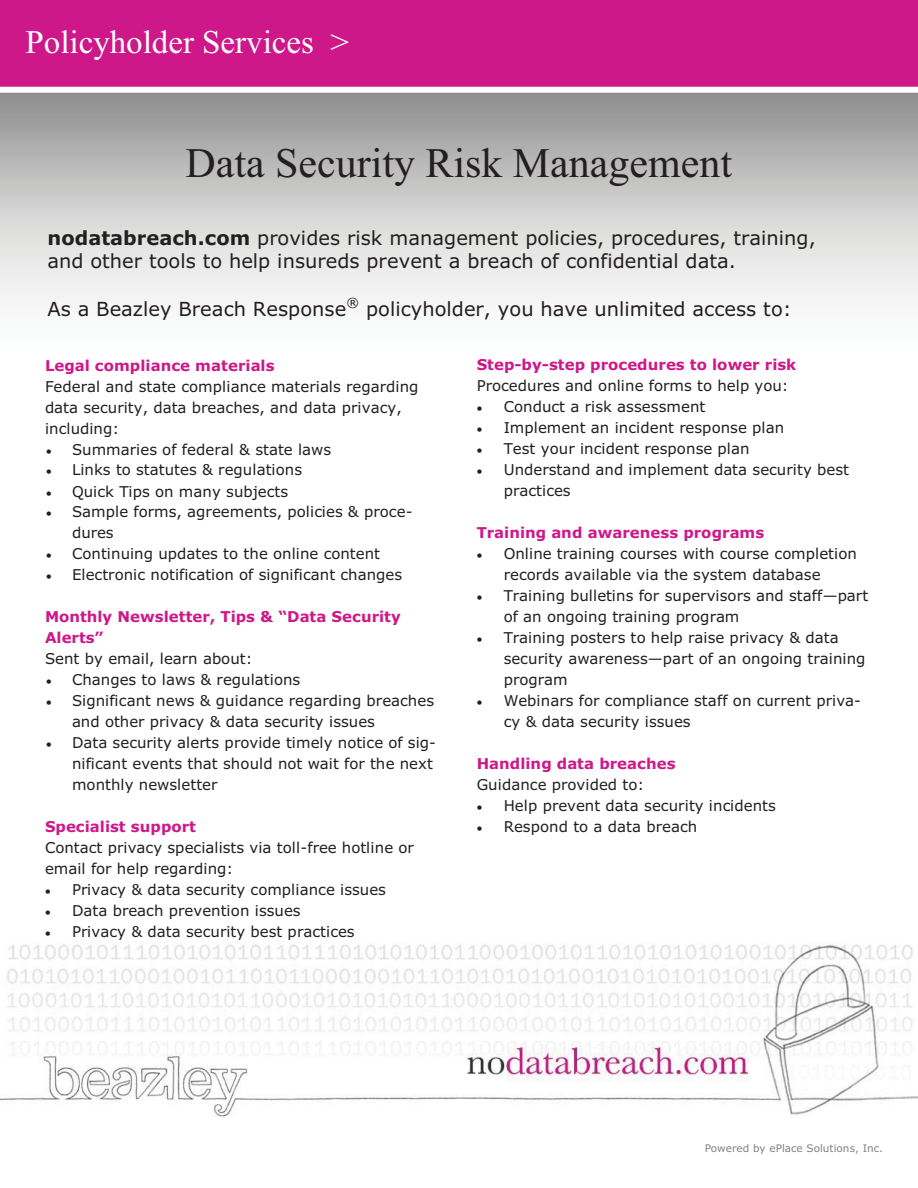
<style>
.page{position:relative;width:918px;height:1188px;background:#fff}
.page>*{position:absolute;margin:0;border:0;box-sizing:border-box;transform-origin:0 0}
.t1{font:42px "Times New Roman";color:#231f20}
.t2{font:33px "Times New Roman";color:#fff}
.t3{font:19.5px/23.5px "Verdana";color:#231f20}
.t4{font:15px/21px "Verdana";color:#231f20}
.t5{font:700 15px/20.9px "Verdana";color:#ce188a}
.t6{font:10.5px "Verdana";color:#808285}
.s1{font-weight:700}
</style>
<div class="page">
<img style="left:0;top:944px;width:918px;height:173px">
<svg style="left:0;top:93px;width:918px;height:207px;background:#c8c8c7"></svg>
<div style="left:0;top:0;width:918px;height:88px;background:#ce188a"></div>
<div style="left:0;top:87px;width:918px;height:6px;background:#fff"></div>
<h2 class="t2" style="left:26px;top:31px;width:325px">Policyholder Services &gt;</h2>
<h1 class="t1" style="left:185px;top:148px;width:548px">Data Security Risk Management</h1>
<h3 class="t3" style="left:48px;top:227px;width:770px"><span class="s1">nodatabreach.com</span> provides risk management policies, procedures, training, and other tools to help insureds prevent a breach of confidential data.</h3>
<h3 class="t3" style="left:48px;top:299px;width:746px">As a Beazley Breach Response<sup>®</sup> policyholder, you have unlimited access to:</h3>
<p class="t5" style="left:45px;top:356px;width:231px">Legal compliance materials</p>
<p class="t4" style="left:45px;top:377px;width:375px">Federal and state compliance materials regarding</p>
<p class="t4" style="left:45px;top:398px;width:358px">data security, data breaches, and data privacy,</p>
<p class="t4" style="left:45px;top:419px;width:76px">including:</p>
<p class="t4" style="left:72px;top:440px;width:261px">Summaries of federal &amp; state laws</p>
<p class="t4" style="left:72px;top:461px;width:232px">Links to statutes &amp; regulations</p>
<p class="t4" style="left:72px;top:482px;width:218px">Quick Tips on many subjects</p>
<p class="t4" style="left:72px;top:503px;width:342px">Sample forms, agreements, policies &amp; proce-</p>
<p class="t4" style="left:72px;top:524px;width:43px">dures</p>
<p class="t4" style="left:72px;top:545px;width:310px">Continuing updates to the online content</p>
<p class="t4" style="left:72px;top:566px;width:332px">Electronic notification of significant changes</p>
<p class="t5" style="left:45px;top:608px;width:357px">Monthly Newsletter, Tips &amp; “Data Security<br>Alerts”</p>
<p class="t4" style="left:72px;top:650px;width:366px;text-indent:-27px">Sent by email, learn about:<br>Changes to laws &amp; regulations<br>Significant news &amp; guidance regarding breaches and other privacy &amp; data security issues<br>Data security alerts provide timely notice of sig&shy;nificant events that should not wait for the next monthly newsletter</p>
<p class="t5" style="left:45px;top:817px;width:153px">Specialist support</p>
<p class="t4" style="left:45px;top:838px;width:370px">Contact privacy specialists via toll-free hotline or</p>
<p class="t4" style="left:45px;top:859px;width:190px">email for help regarding:</p>
<p class="t4" style="left:72px;top:880px;width:315px">Privacy &amp; data security compliance issues</p>
<p class="t4" style="left:72px;top:901px;width:230px">Data breach prevention issues</p>
<p class="t4" style="left:72px;top:922px;width:284px">Privacy &amp; data security best practices</p>
<p class="t5" style="left:477px;top:356px;width:321px">Step-by-step procedures to lower risk</p>
<p class="t4" style="left:504px;top:377px;width:347px;text-indent:-27px">Procedures and online forms to help you:<br>Conduct a risk assessment<br>Implement an incident response plan<br>Test your incident response plan<br>Understand and implement data security best practices</p>
<p class="t5" style="left:477px;top:524px;width:289px">Training and awareness programs</p>
<p class="t4" style="left:504px;top:545px;width:366px">Online training courses with course completion records available via the system database Training bulletins for supervisors and staff—part of an ongoing training program<br>Training posters to help raise privacy &amp; data security awareness—part of an ongoing training program<br>Webinars for compliance staff on current priva&shy;cy &amp; data security issues</p>
<p class="t5" style="left:477px;top:754px;width:200px">Handling data breaches</p>
<p class="t4" style="left:504px;top:775px;width:274px;text-indent:-27px">Guidance provided to:<br>Help prevent data security incidents<br>Respond to a data breach</p>
<p class="t6" style="left:705px;top:1144px;width:180px">Powered by ePlace Solutions, Inc.</p>
</div>
